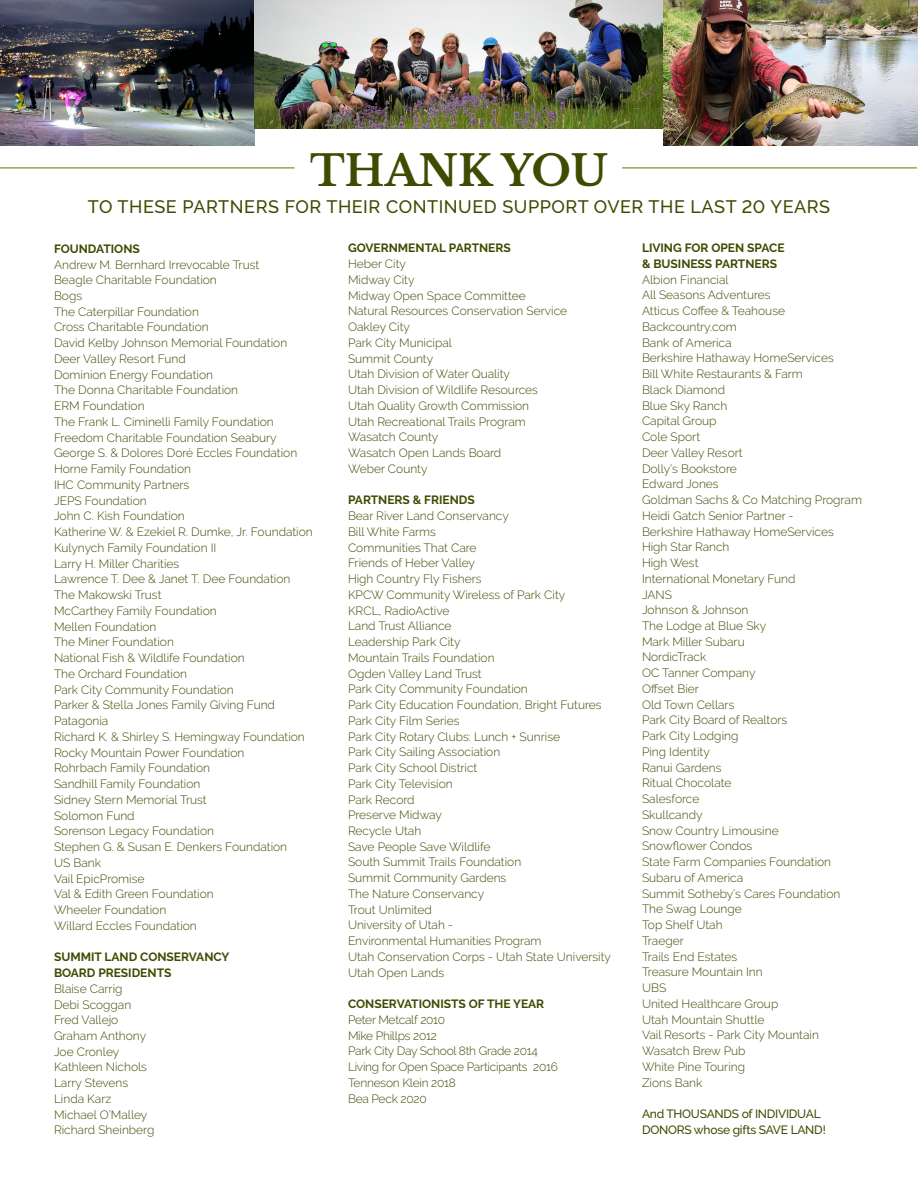
<style>
.page{position:relative;width:918px;height:1188px;background:#fff}
.page>*{position:absolute;margin:0;border:0;box-sizing:border-box;transform-origin:0 0}
.t1{font:700 42px "Libre Baskerville";color:#3f4b00}
.t2{font:500 18px "Raleway";letter-spacing:.03em;color:#3f4b00}
.t3{font:300 12px/15.8px "Raleway";color:#3f4b00}
.t4{font:700 12px/15.8px "Raleway";color:#3f4b00}
.t5{font:300 12px/15.8px "Raleway";letter-spacing:-.02em;color:#3f4b00}
.t6{font:500 12px/15.8px "Raleway";letter-spacing:-.02em;color:#3f4b00}
</style>
<div class="page">
<img style="left:0;top:0;width:255px;height:146px">
<img style="left:255px;top:0;width:408px;height:129px">
<img style="left:663px;top:0;width:255px;height:146px">
<hr style="left:0;top:167px;width:295px;height:2px;background:#94a545">
<hr style="left:622px;top:167px;width:295px;height:2px;background:#94a545">
<h1 class="t1" style="left:310px;top:145px;width:299px">THANK YOU</h1>
<h2 class="t2" style="left:88px;top:196px;width:744px">TO THESE PARTNERS FOR THEIR CONTINUED SUPPORT OVER THE LAST 20 YEARS</h2>
<p class="t4" style="left:54px;top:241px;width:87px">FOUNDATIONS</p>
<p class="t3" style="left:54px;top:256px;width:260px">Andrew M. Bernhard Irrevocable Trust<br>Beagle Charitable Foundation<br>Bogs<br>The Caterpillar Foundation<br>Cross Charitable Foundation<br>David Kelby Johnson Memorial Foundation<br>Deer Valley Resort Fund<br>Dominion Energy Foundation<br>The Donna Charitable Foundation<br>ERM Foundation<br>The Frank L. Ciminelli Family Foundation<br>Freedom Charitable Foundation Seabury<br>George S. &amp; Dolores Doré Eccles Foundation<br>Horne Family Foundation<br>IHC Community Partners<br>JEPS Foundation<br>John C. Kish Foundation<br>Katherine W. &amp; Ezekiel R. Dumke, Jr. Foundation<br>Kulynych Family Foundation II<br>Larry H. Miller Charities<br>Lawrence T. Dee &amp; Janet T. Dee Foundation<br>The Makowski Trust<br>McCarthey Family Foundation<br>Mellen Foundation<br>The Miner Foundation<br>National Fish &amp; Wildlife Foundation<br>The Orchard Foundation<br>Park City Community Foundation<br>Parker &amp; Stella Jones Family Giving Fund<br>Patagonia<br>Richard K. &amp; Shirley S. Hemingway Foundation<br>Rocky Mountain Power Foundation<br>Rohrbach Family Foundation<br>Sandhill Family Foundation<br>Sidney Stern Memorial Trust<br>Solomon Fund<br>Sorenson Legacy Foundation<br>Stephen G. &amp; Susan E. Denkers Foundation<br>US Bank<br>Vail EpicPromise<br>Val &amp; Edith Green Foundation<br>Wheeler Foundation<br>Willard Eccles Foundation</p>
<p class="t4" style="left:54px;top:949px;width:177px">SUMMIT LAND CONSERVANCY<br>BOARD PRESIDENTS</p>
<p class="t3" style="left:54px;top:981px;width:102px">Blaise Carrig<br>Debi Scoggan<br>Fred Vallejo<br>Graham Anthony<br>Joe Cronley<br>Kathleen Nichols<br>Larry Stevens<br>Linda Karz<br>Michael O’Malley<br>Richard Sheinberg</p>
<p class="t4" style="left:642px;top:240px;width:144px">LIVING FOR OPEN SPACE &amp; BUSINESS PARTNERS</p>
<p class="t3" style="left:642px;top:271px;width:222px">Albion Financial<br>All Seasons Adventures<br>Atticus Coffee &amp; Teahouse<br>Backcountry.com<br>Bank of America<br>Berkshire Hathaway HomeServices<br>Bill White Restaurants &amp; Farm<br>Black Diamond<br>Blue Sky Ranch<br>Capital Group<br>Cole Sport<br>Deer Valley Resort<br>Dolly’s Bookstore<br>Edward Jones<br>Goldman Sachs &amp; Co Matching Program<br>Heidi Gatch Senior Partner -<br>Berkshire Hathaway HomeServices<br>High Star Ranch<br>High West<br>International Monetary Fund<br>JANS<br>Johnson &amp; Johnson<br>The Lodge at Blue Sky<br>Mark Miller Subaru<br>NordicTrack<br>OC Tanner Company<br>Offset Bier<br>Old Town Cellars<br>Park City Board of Realtors<br>Park City Lodging<br>Ping Identity<br>Ranui Gardens<br>Ritual Chocolate<br>Salesforce<br>Skullcandy<br>Snow Country Limousine<br>Snowflower Condos<br>State Farm Companies Foundation<br>Subaru of America<br>Summit Sotheby’s Cares Foundation<br>The Swag Lounge<br>Top Shelf Utah<br>Traeger<br>Trails End Estates<br>Treasure Mountain Inn<br>UBS<br>United Healthcare Group<br>Utah Mountain Shuttle<br>Vail Resorts - Park City Mountain<br>Wasatch Brew Pub<br>White Pine Touring<br>Zions Bank</p>
<p class="t6" style="left:642px;top:1106px;width:185px">And THOUSANDS of INDIVIDUAL<br>DONORS whose gifts SAVE LAND!</p>
<p class="t4" style="left:348px;top:240px;width:164px">GOVERNMENTAL PARTNERS</p>
<p class="t3" style="left:348px;top:256px;width:221px">Heber City<br>Midway City<br>Midway Open Space Committee<br>Natural Resources Conservation Service<br>Oakley City<br>Park City Municipal<br>Summit County<br>Utah Division of Water Quality<br>Utah Division of Wildlife Resources<br>Utah Quality Growth Commission<br>Utah Recreational Trails Program<br>Wasatch County<br>Wasatch Open Lands Board<br>Weber County</p>
<p class="t4" style="left:348px;top:492px;width:128px">PARTNERS &amp; FRIENDS</p>
<p class="t3" style="left:348px;top:508px;width:265px">Bear River Land Conservancy<br>Bill White Farms<br>Communities That Care<br>Friends of Heber Valley<br>High Country Fly Fishers<br>KPCW Community Wireless of Park City<br>KRCL, RadioActive<br>Land Trust Alliance<br>Leadership Park City<br>Mountain Trails Foundation<br>Ogden Valley Land Trust<br>Park City Community Foundation<br>Park City Education Foundation, Bright Futures<br>Park City Film Series<br>Park City Rotary Clubs: Lunch + Sunrise<br>Park City Sailing Association<br>Park City School District<br>Park City Television<br>Park Record<br>Preserve Midway<br>Recycle Utah<br>Save People Save Wildlife<br>South Summit Trails Foundation<br>Summit Community Gardens<br>The Nature Conservancy<br>Trout Unlimited<br>University of Utah -<br>Environmental Humanities Program<br>Utah Conservation Corps - Utah State University<br>Utah Open Lands</p>
<p class="t4" style="left:348px;top:996px;width:198px">CONSERVATIONISTS OF THE YEAR</p>
<p class="t5" style="left:348px;top:1012px;width:211px">Peter Metcalf 2010<br>Mike Phillps 2012<br>Park City Day School 8th Grade 2014<br>Living for Open Space Participants 2016<br>Tenneson Klein 2018<br>Bea Peck 2020</p>
</div>
